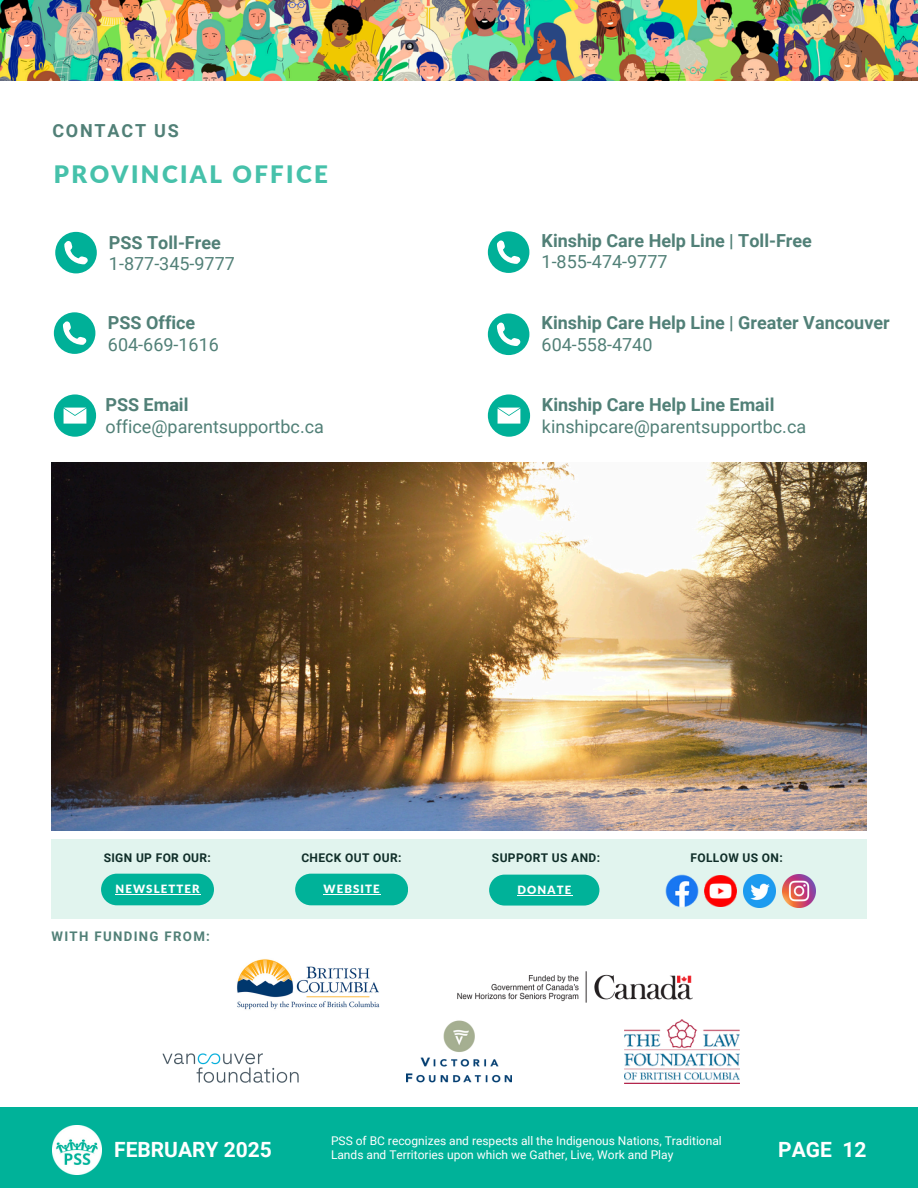
<style>
.page{position:relative;width:918px;height:1188px;background:#fff}
.page>*{position:absolute;margin:0;border:0;box-sizing:border-box;transform-origin:0 0}
.t1{font:900 24px "Lato";letter-spacing:.1em;color:#46c1aa}
.t2{font:700 21px "Roboto";color:#fff}
.t3{font:18px/21.3px "Roboto";color:#518077}
.t4{font:700 18px/21.3px "Roboto";color:#518077}
.t5{font:700 18px "Roboto";letter-spacing:.1em;color:#518077}
.t6{font:700 13.2px "Roboto";letter-spacing:.1em;color:#518077}
.t7{font:12px "Roboto";color:#fff}
.t8{font:700 12px "Roboto";letter-spacing:.03em;color:#0f2d28}
.t9{font:900 11.4px "Lato";letter-spacing:.1em;color:#fff}
.s1{font-weight:700}
.s2{font-weight:400}
</style>
<div class="page">
<img style="left:0;top:0;width:918px;height:80px">
<svg style="left:54px;top:312px;width:41px;height:42px"></svg>
<svg style="left:55px;top:232px;width:42px;height:41px"></svg>
<svg style="left:488px;top:231px;width:41px;height:42px"></svg>
<svg style="left:488px;top:314px;width:41px;height:41px"></svg>
<div style="left:54px;top:394px;width:42px;height:43px;background:#00b098;border-radius:50%"></div>
<svg style="left:64px;top:408px;width:22px;height:16px"></svg>
<div style="left:488px;top:394px;width:42px;height:43px;background:#00b098;border-radius:50%"></div>
<svg style="left:498px;top:408px;width:22px;height:16px"></svg>
<div style="left:52px;top:840px;width:814px;height:79px;background:#e1f4ee"></div>
<img style="left:743px;top:875px;width:33px;height:32px">
<img style="left:666px;top:875px;width:32px;height:32px">
<img style="left:705px;top:875px;width:31px;height:32px">
<div style="left:101px;top:874px;width:113px;height:31px;background:#00b299;border-radius:16px"></div>
<div style="left:489px;top:875px;width:110px;height:31px;background:#00b299;border-radius:15px"></div>
<img style="left:783px;top:875px;width:33px;height:32px">
<div style="left:0;top:1107px;width:918px;height:81px;background:#00b299"></div>
<img style="left:52px;top:1125px;width:50px;height:50px">
<img style="left:52px;top:463px;width:814px;height:368px">
<hr style="left:115px;top:894px;width:86px;height:1px;background:#fff">
<hr style="left:517px;top:895px;width:55px;height:1px;background:#fff">
<div style="left:295px;top:874px;width:113px;height:31px;background:#00b299;border-radius:16px"></div>
<hr style="left:324px;top:894px;width:57px;height:1px;background:#fff">
<img style="left:162px;top:1053px;width:137px;height:30px">
<img style="left:406px;top:1020px;width:106px;height:63px">
<img style="left:237px;top:959px;width:142px;height:51px">
<img style="left:457px;top:971px;width:236px;height:32px">
<img style="left:625px;top:1019px;width:114px;height:64px">
<h4 class="t5" style="left:52px;top:121px;width:128px">CONTACT US</h4>
<p class="t1" style="left:54px;top:159px;width:276px">PROVINCIAL OFFICE</p>
<h4 class="t3" style="left:109px;top:232px;width:127px"><span class="s1">PSS Toll-Free<br></span>1-877-345-9777</h4>
<p class="t4" style="left:542px;top:230px;width:272px">Kinship Care Help Line | Toll-Free<br><span class="s2">1-855-474-9777</span></p>
<h4 class="t3" style="left:108px;top:312px;width:112px"><span class="s1">PSS Office<br></span>604-669-1616</h4>
<p class="t3" style="left:105px;top:395px;width:220px"><span class="s1">PSS Email </span>office@parentsupportbc.ca</p>
<h4 class="t4" style="left:542px;top:312px;width:350px">Kinship Care Help Line | Greater Vancouver<br><span class="s2">604-558-4740</span></h4>
<p class="t3" style="left:542px;top:395px;width:266px"><span class="s1">Kinship Care Help Line Email </span>kinshipcare@parentsupportbc.ca</p>
<h4 class="t8" style="left:104px;top:851px;width:109px">SIGN UP FOR OUR:</h4>
<p class="t8" style="left:301px;top:851px;width:102px">CHECK OUT OUR:</p>
<h4 class="t8" style="left:492px;top:851px;width:110px">SUPPORT US AND:</h4>
<p class="t8" style="left:690px;top:851px;width:94px">FOLLOW US ON:</p>
<p class="t9" style="left:115px;top:882px;width:86px">NEWSLETTER</p>
<h1 class="t9" style="left:324px;top:882px;width:58px">WEBSITE</h1>
<h3 class="t9" style="left:517px;top:883px;width:55px">DONATE</h3>
<p class="t6" style="left:52px;top:928px;width:160px">WITH FUNDING FROM:</p>
<p class="t7" style="left:331px;top:1133px;width:392px">PSS of BC recognizes and respects all the Indigenous Nations, Traditional</p>
<p class="t2" style="left:114px;top:1137px;width:159px">FEBRUARY 2025</p>
<p class="t7" style="left:331px;top:1147px;width:344px">Lands and Territories upon which we Gather, Live, Work and Play</p>
<h5 class="t2" style="left:778px;top:1138px;width:90px">PAGE 12</h5>
</div>
